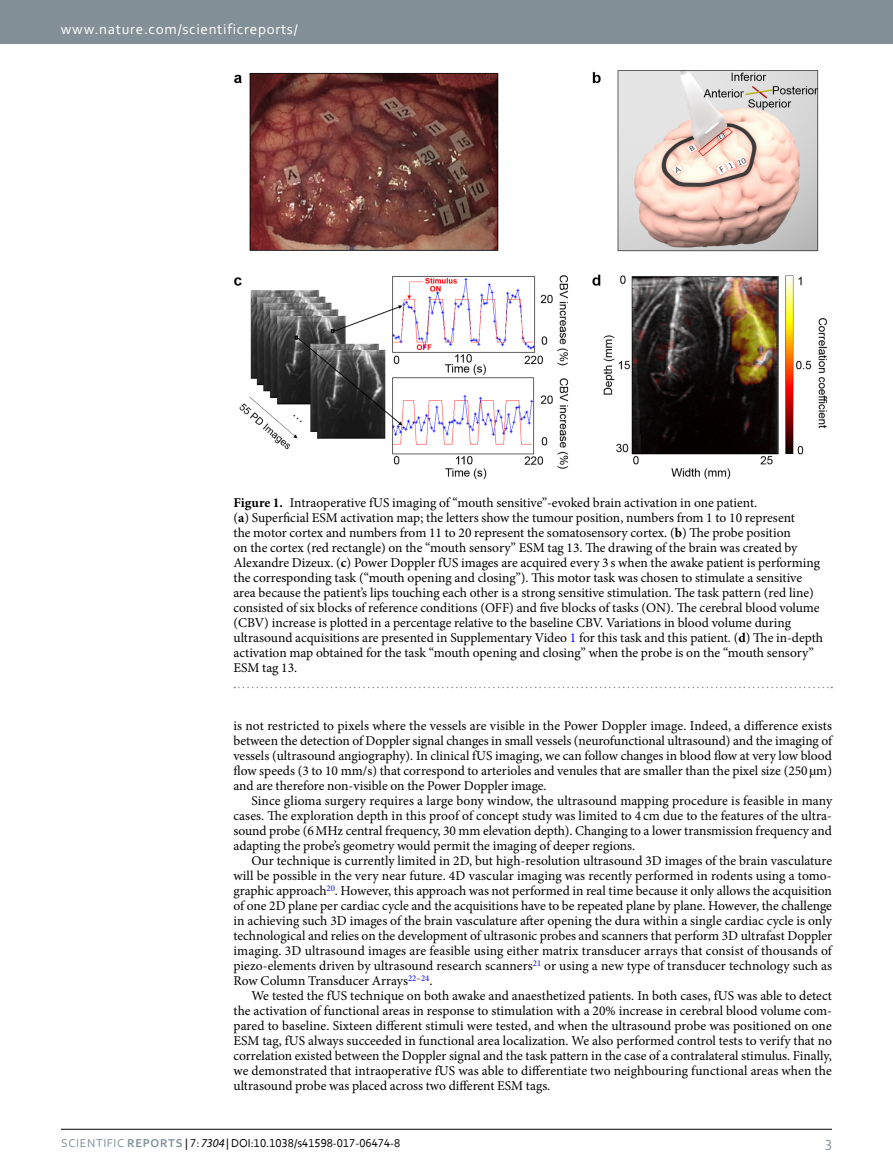
<style>
.page{position:relative;width:893px;height:1174px;background:#fff}
.page>*{position:absolute;margin:0;border:0;box-sizing:border-box;transform-origin:0 0}
.t1{font:15px "Corbel 2";letter-spacing:.045em;color:#fff}
.t2{font:15px "Corbel 2";color:#839097}
.t3{font:13.5px/15px "Minion Pro";color:#000;text-align:justify}
.t4{font:12px "Corbel";color:#000}
.s1{font-weight:700}
.s2{color:#00f}
.s3{font-family:"STIX General"}
.s4{font-family:"Corbel 2";color:#839097}
.s5{font-family:"Corbel Bold 2";color:#839097}
.s6{font-family:"Myriad Pro";font-style:italic}
</style>
<div class="page">
<div style="left:0;top:0;width:893px;height:43px;background:#839097"></div>
<hr style="left:61px;top:1129px;width:771px;height:1px;background:#000">
<img style="left:234px;top:70px;width:593px;height:409px">
<svg style="left:234px;top:686px;width:598px;height:2px"></svg>
<p class="t1" style="left:61px;top:19px;width:238px">www.nature.com/scientificreports/</p>
<p class="t3" style="left:233px;top:495px;width:591px;text-align:left"><span class="s1">Figure 1.</span> Intraoperative fUS imaging of “mouth sensitive”-evoked brain activation in one patient.<br>(<span class="s1">a</span>) Superficial ESM activation map; the letters show the tumour position, numbers from 1 to 10 represent<br>the motor cortex and numbers from 11 to 20 represent the somatosensory cortex. (<span class="s1">b</span>) The probe position<br>on the cortex (red rectangle) on the “mouth sensory” ESM tag 13. The drawing of the brain was created by Alexandre Dizeux. (<span class="s1">c</span>) Power Doppler fUS images are acquired every 3 s when the awake patient is performing the corresponding task (“mouth opening and closing”). This motor task was chosen to stimulate a sensitive area because the patient’s lips touching each other is a strong sensitive stimulation. The task pattern (red line) consisted of six blocks of reference conditions (OFF) and five blocks of tasks (ON). The cerebral blood volume (CBV) increase is plotted in a percentage relative to the baseline CBV. Variations in blood volume during ultrasound acquisitions are presented in Supplementary Video <span class="s2">1</span> for this task and this patient. (<span class="s1">d</span>) The in-depth activation map obtained for the task “mouth opening and closing” when the probe is on the “mouth sensory” ESM tag 13.</p>
<p class="t3" style="left:233px;top:718px;width:600px">is not restricted to pixels where the vessels are visible in the Power Doppler image. Indeed, a difference exists between the detection of Doppler signal changes in small vessels (neurofunctional ultrasound) and the imaging of vessels (ultrasound angiography). In clinical fUS imaging, we can follow changes in blood flow at very low blood flow speeds (3 to 10 mm/s) that correspond to arterioles and venules that are smaller than the pixel size (250 <span class="s3">µ</span>m) and are therefore non-visible on the Power Doppler image.</p>
<p class="t3" style="left:233px;top:793px;width:600px;text-indent:18px">Since glioma surgery requires a large bony window, the ultrasound mapping procedure is feasible in many cases. The exploration depth in this proof of concept study was limited to 4 cm due to the features of the ultra&shy;sound probe (6MHz central frequency, 30 mm elevation depth). Changing to a lower transmission frequency and adapting the probe’s geometry would permit the imaging of deeper regions.</p>
<p class="t3" style="left:233px;top:853px;width:600px;text-indent:18px">Our technique is currently limited in 2D, but high-resolution ultrasound 3D images of the brain vasculature will be possible in the very near future. 4D vascular imaging was recently performed in rodents using a tomo&shy;graphic approach<sup>20</sup>. However, this approach was not performed in real time because it only allows the acquisition of one 2D plane per cardiac cycle and the acquisitions have to be repeated plane by plane. However, the challenge in achieving such 3D images of the brain vasculature after opening the dura within a single cardiac cycle is only technological and relies on the development of ultrasonic probes and scanners that perform 3D ultrafast Doppler imaging. 3D ultrasound images are feasible using either matrix transducer arrays that consist of thousands of piezo-elements driven by ultrasound research scanners<sup>21</sup> or using a new type of transducer technology such as Row Column Transducer Arrays<sup>22</sup><sup>–</sup><sup>24</sup>.</p>
<p class="t3" style="left:233px;top:988px;width:600px;text-indent:18px">We tested the fUS technique on both awake and anaesthetized patients. In both cases, fUS was able to detect the activation of functional areas in response to stimulation with a 20% increase in cerebral blood volume com&shy;pared to baseline. Sixteen different stimuli were tested, and when the ultrasound probe was positioned on one ESM tag, fUS always succeeded in functional area localization. We also performed control tests to verify that no correlation existed between the Doppler signal and the task pattern in the case of a contralateral stimulus. Finally, we demonstrated that intraoperative fUS was able to differentiate two neighbouring functional areas when the ultrasound probe was placed across two different ESM tags.</p>
<p class="t4" style="left:61px;top:1135px;width:341px"><span class="s4">Scientific</span> <span class="s5">REPOrTs</span> | 7: <span class="s6">7304</span> | DOI:10.1038/s41598-017-06474-8</p>
<p class="t2" style="left:825px;top:1132px;width:8px">3</p>
</div>
